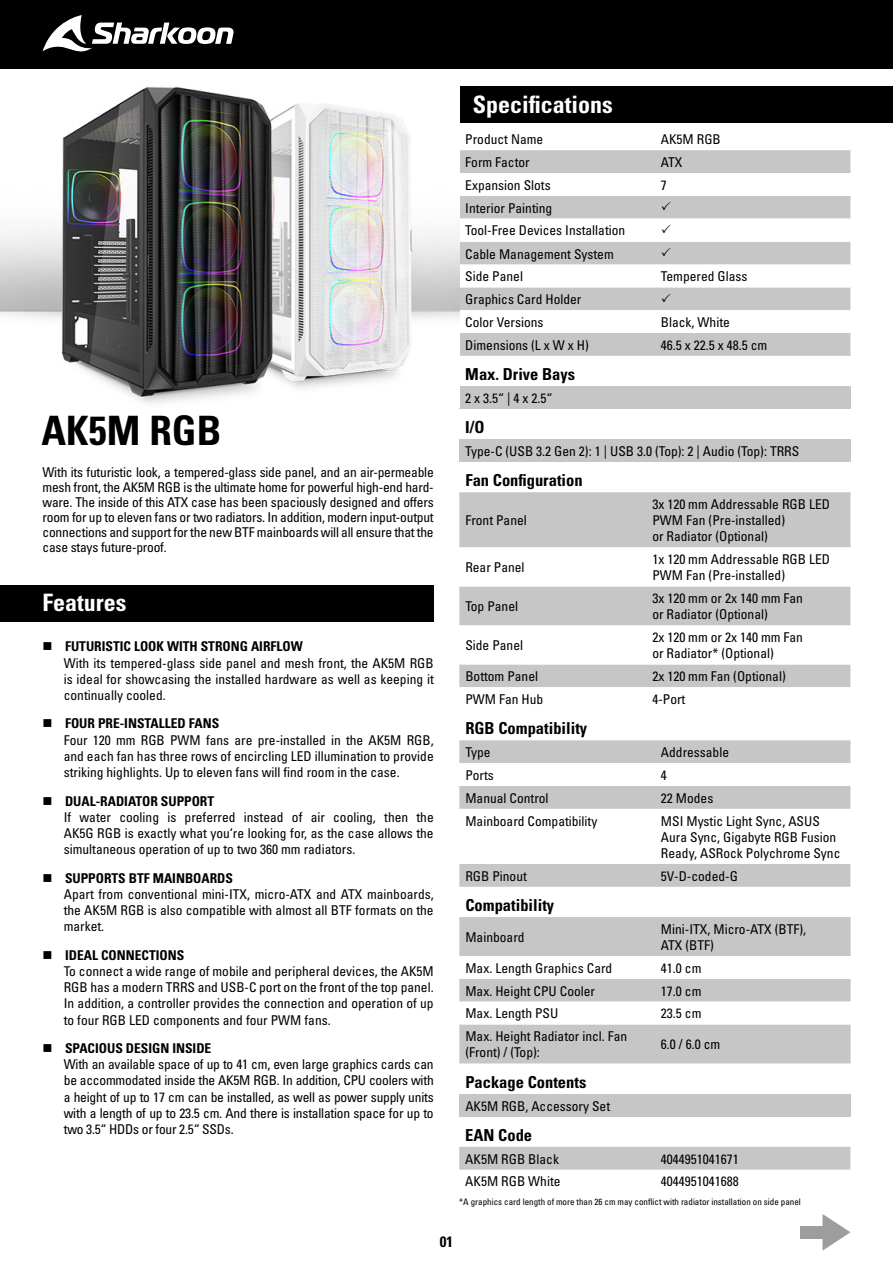
<style>
.page{position:relative;width:893px;height:1263px;background:#fff}
.page>*{position:absolute;margin:0;border:0;box-sizing:border-box;transform-origin:0 0}
.t1{font:40.5px "Univers LTCYR 67 Bold Cond";color:#000}
.t2{font:24px "Univers LTCYR 67 Bold Cond";color:#fff}
.t3{font:16.5px "Univers LTCYR 67 Bold Cond";color:#000}
.t4{font:15px "Univers LTCYR 67 Bold Cond";color:#000}
.Content{font:condensed 13.5px/16.2px "Univers LTCYR 57";color:#000}
.t5{font:13.5px "Univers LTCYR 67 Bold Cond";color:#000}
.t6{font:condensed 9px "Univers LTCYR 57";color:#000}
</style>
<div class="page">
<div style="left:0;top:0;width:893px;height:69px;background:#000"></div>
<svg style="left:43px;top:15px;width:191px;height:37px"></svg>
<div style="left:459px;top:86px;width:434px;height:37px;background:#000"></div>
<div style="left:459px;top:150px;width:391px;height:206px;background:#c6c6c6"></div>
<svg style="left:459px;top:310px;width:391px;height:23px"></svg>
<div style="left:459px;top:439px;width:391px;height:23px;background:#c6c6c6"></div>
<div style="left:459px;top:386px;width:391px;height:23px;background:#c6c6c6"></div>
<div style="left:459px;top:492px;width:391px;height:55px;background:#c6c6c6"></div>
<svg style="left:459px;top:547px;width:391px;height:140px"></svg>
<div style="left:459px;top:917px;width:391px;height:146px;background:#c6c6c6"></div>
<svg style="left:459px;top:956px;width:391px;height:68px"></svg>
<div style="left:459px;top:1094px;width:391px;height:22px;background:#c6c6c6"></div>
<div style="left:459px;top:1147px;width:391px;height:23px;background:#c6c6c6"></div>
<svg style="left:822px;top:1214px;width:28px;height:37px"></svg>
<div style="left:800px;top:1226px;width:25px;height:12px;background:#9d9d9c"></div>
<img style="left:0;top:86px;width:459px;height:318px">
<div style="left:0;top:585px;width:434px;height:37px;background:#000"></div>
<svg style="left:459px;top:740px;width:391px;height:147px;fill:#c6c6c6"></svg>
<svg style="left:459px;top:763px;width:391px;height:23px"></svg>
<svg style="left:459px;top:173px;width:391px;height:114px"></svg>
<svg style="left:662px;top:293px;width:9px;height:9px"></svg>
<p class="t1" style="left:41px;top:406px;width:181px">AK5M RGB</p>
<p class="Content" style="left:43px;top:464px;width:393px;line-height:15px;text-align:justify">With its futuristic look, a tempered-glass side panel, and an air-permeable mesh front, the AK5M RGB is the ultimate home for powerful high-end hard&shy;ware. The inside of this ATX case has been spaciously designed and offers room for up to eleven fans or two radiators. In addition, modern input-output connections and support for the new BTF mainboards will all ensure that the case stays future-proof.</p>
<p class="t2" style="left:43px;top:588px;width:85px">Features</p>
<p class="t5" style="left:65px;top:638px;width:239px">FUTURISTIC LOOK WITH STRONG AIRFLOW</p>
<p class="Content" style="left:64px;top:654px;width:371px;text-align:justify">With its tempered-glass side panel and mesh front, the AK5M RGB is ideal for showcasing the installed hardware as well as keeping it continually cooled.</p>
<p class="t5" style="left:65px;top:715px;width:156px">FOUR PRE-INSTALLED FANS</p>
<p class="Content" style="left:64px;top:731px;width:371px;text-align:justify">Four 120 mm RGB PWM fans are pre-installed in the AK5M RGB, and each fan has three rows of encircling LED illumination to provide striking highlights. Up to eleven fans will find room in the case.</p>
<p class="t5" style="left:65px;top:792px;width:151px">DUAL-RADIATOR SUPPORT</p>
<p class="Content" style="left:64px;top:808px;width:371px;text-align:justify">If water cooling is preferred instead of air cooling, then the AK5G RGB is exactly what you‘re looking for, as the case allows the simultaneous operation of up to two 360 mm radiators.</p>
<p class="t5" style="left:65px;top:869px;width:170px">SUPPORTS BTF MAINBOARDS</p>
<p class="Content" style="left:64px;top:885px;width:371px;text-align:justify">Apart from conventional mini-ITX, micro-ATX and ATX mainboards, the AK5M RGB is also compatible with almost all BTF formats on the market.</p>
<p class="t5" style="left:65px;top:947px;width:121px">IDEAL CONNECTIONS</p>
<p class="Content" style="left:64px;top:963px;width:371px;text-align:justify">To connect a wide range of mobile and peripheral devices, the AK5M RGB has a modern TRRS and USB-C port on the front of the top panel.<br>In addition, a controller provides the connection and operation of up to four RGB LED components and four PWM fans.</p>
<p class="t5" style="left:65px;top:1040px;width:148px">SPACIOUS DESIGN INSIDE</p>
<p class="Content" style="left:64px;top:1056px;width:371px;text-align:justify">With an available space of up to 41 cm, even large graphics cards can be accommodated inside the AK5M RGB. In addition, CPU coolers with a height of up to 17 cm can be installed, as well as power supply units with a length of up to 23.5 cm. And there is installation space for up to two 3.5“ HDDs or four 2.5“ SSDs.</p>
<p class="t2" style="left:473px;top:90px;width:142px">Specifications</p>
<p class="Content" style="left:465px;top:131px;width:80px">Product Name</p>
<p class="Content" style="left:661px;top:131px;width:61px">AK5M RGB</p>
<p class="Content" style="left:465px;top:154px;width:66px">Form Factor</p>
<p class="Content" style="left:661px;top:154px;width:23px">ATX</p>
<p class="Content" style="left:465px;top:177px;width:87px">Expansion Slots</p>
<p class="Content" style="left:661px;top:177px;width:7px">7</p>
<p class="Content" style="left:465px;top:199px;width:88px">Interior Painting</p>
<p class="Content" style="left:465px;top:222px;width:161px">Tool-Free Devices Installation</p>
<p class="Content" style="left:465px;top:245px;width:150px">Cable Management System</p>
<p class="Content" style="left:465px;top:268px;width:59px">Side Panel</p>
<p class="Content" style="left:661px;top:268px;width:88px">Tempered Glass</p>
<p class="Content" style="left:465px;top:291px;width:118px">Graphics Card Holder</p>
<p class="Content" style="left:465px;top:314px;width:80px">Color Versions</p>
<p class="Content" style="left:661px;top:314px;width:70px">Black, White</p>
<p class="Content" style="left:465px;top:336px;width:125px">Dimensions (L x W x H)</p>
<p class="Content" style="left:661px;top:336px;width:108px">46.5 x 22.5 x 48.5 cm</p>
<p class="t3" style="left:465px;top:364px;width:111px">Max. Drive Bays</p>
<p class="Content" style="left:465px;top:390px;width:89px">2 x 3.5“ | 4 x 2.5“</p>
<p class="t3" style="left:465px;top:417px;width:21px">I/O</p>
<p class="Content" style="left:465px;top:443px;width:335px">Type-C (USB 3.2 Gen 2): 1 | USB 3.0 (Top): 2 | Audio (Top): TRRS</p>
<p class="t3" style="left:465px;top:470px;width:119px">Fan Configuration</p>
<p class="Content" style="left:465px;top:512px;width:63px">Front Panel</p>
<p class="Content" style="left:652px;top:496px;width:179px">3x 120 mm Addressable RGB LED<br>PWM Fan (Pre-installed)<br>or Radiator (Optional)</p>
<p class="Content" style="left:465px;top:559px;width:61px">Rear Panel</p>
<p class="Content" style="left:652px;top:551px;width:179px">1x 120 mm Addressable RGB LED<br>PWM Fan (Pre-installed)</p>
<p class="Content" style="left:465px;top:598px;width:54px">Top Panel</p>
<p class="Content" style="left:652px;top:590px;width:152px">3x 120 mm or 2x 140 mm Fan or Radiator (Optional)</p>
<p class="Content" style="left:465px;top:637px;width:59px">Side Panel</p>
<p class="Content" style="left:652px;top:629px;width:152px">2x 120 mm or 2x 140 mm Fan or Radiator* (Optional)</p>
<p class="Content" style="left:465px;top:668px;width:74px">Bottom Panel</p>
<p class="Content" style="left:652px;top:668px;width:135px">2x 120 mm Fan (Optional)</p>
<p class="Content" style="left:465px;top:691px;width:79px">PWM Fan Hub</p>
<p class="Content" style="left:652px;top:691px;width:34px">4-Port</p>
<p class="t3" style="left:465px;top:718px;width:123px">RGB Compatibility</p>
<p class="Content" style="left:465px;top:744px;width:27px">Type</p>
<p class="Content" style="left:661px;top:744px;width:70px">Addressable</p>
<p class="Content" style="left:465px;top:767px;width:30px">Ports</p>
<p class="Content" style="left:661px;top:767px;width:7px">4</p>
<p class="Content" style="left:465px;top:789px;width:85px">Manual Control</p>
<p class="Content" style="left:661px;top:789px;width:54px">22 Modes</p>
<p class="Content" style="left:465px;top:812px;width:133px">Mainboard Compatibility</p>
<p class="Content" style="left:661px;top:812px;width:181px">MSI Mystic Light Sync, ASUS<br>Aura Sync, Gigabyte RGB Fusion<br>Ready, ASRock Polychrome Sync</p>
<p class="Content" style="left:465px;top:867px;width:63px">RGB Pinout</p>
<p class="Content" style="left:661px;top:867px;width:78px">5V-D-coded-G</p>
<p class="t3" style="left:465px;top:895px;width:90px">Compatibility</p>
<p class="Content" style="left:465px;top:929px;width:61px">Mainboard</p>
<p class="Content" style="left:661px;top:920px;width:147px">Mini-ITX, Micro-ATX (BTF),<br>ATX (BTF)</p>
<p class="Content" style="left:465px;top:959px;width:148px">Max. Length Graphics Card</p>
<p class="Content" style="left:661px;top:959px;width:42px">41.0 cm</p>
<p class="Content" style="left:465px;top:982px;width:131px">Max. Height CPU Cooler</p>
<p class="Content" style="left:661px;top:982px;width:42px">17.0 cm</p>
<p class="Content" style="left:465px;top:1005px;width:94px">Max. Length PSU</p>
<p class="Content" style="left:661px;top:1005px;width:42px">23.5 cm</p>
<p class="Content" style="left:465px;top:1028px;width:163px">Max. Height Radiator incl. Fan (Front) / (Top):</p>
<p class="Content" style="left:661px;top:1036px;width:61px">6.0 / 6.0 cm</p>
<p class="t3" style="left:465px;top:1072px;width:123px">Package Contents</p>
<p class="Content" style="left:465px;top:1097px;width:146px">AK5M RGB, Accessory Set</p>
<p class="t3" style="left:465px;top:1125px;width:68px">EAN Code</p>
<p class="Content" style="left:465px;top:1150px;width:95px">AK5M RGB Black</p>
<p class="Content" style="left:661px;top:1150px;width:79px">4044951041671</p>
<p class="Content" style="left:465px;top:1173px;width:97px">AK5M RGB White</p>
<p class="Content" style="left:661px;top:1173px;width:79px">4044951041688</p>
<p class="t6" style="left:459px;top:1196px;width:343px">*A graphics card length of more than 26 cm may conflict with radiator installation on side panel</p>
<p class="t4" style="left:440px;top:1232px;width:15px">01</p>
</div>
